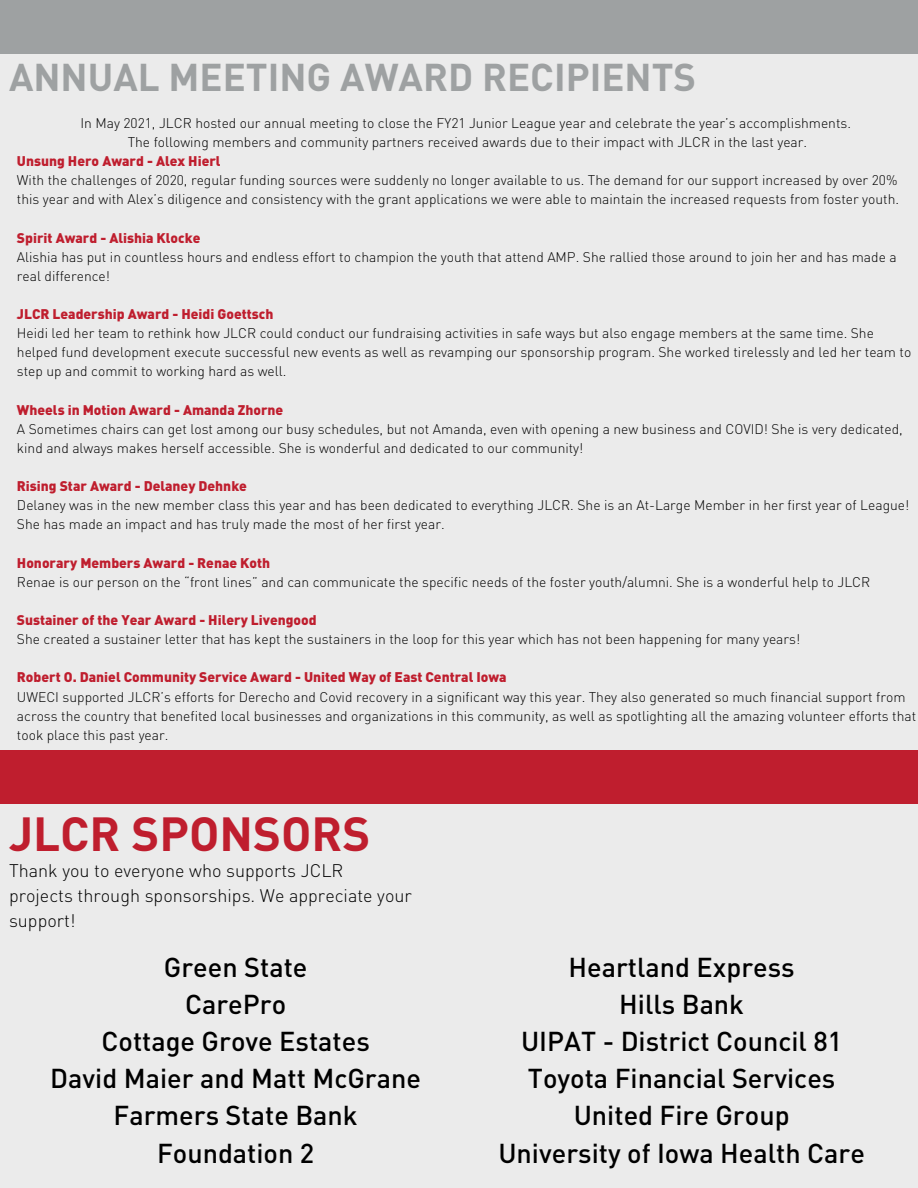
<style>
.page{position:relative;width:918px;height:1188px;background:#ebebeb}
.page>*{position:absolute;margin:0;border:0;box-sizing:border-box;transform-origin:0 0}
.t1{font:700 47.25px "DINOT";color:#bf1e2e}
.t2{font:700 38.25px "DINOT";color:#9ea1a2}
.t3{font:500 27px/37.2px "DINOT";color:#000;text-align:center}
.t4{font:300 18px/24.8px "DINOT";color:#000}
.t5{font:300 13.8px/19.2px "DINOT";color:#000}
.t6{font:900 13.8px "DINOT";color:#bf1e2e}
</style>
<div class="page">
<div style="left:0;top:0;width:918px;height:54px;background:#9ea1a2"></div>
<div style="left:0;top:750px;width:918px;height:54px;background:#bf1e2e"></div>
<h2 class="t2" style="left:9px;top:51px;width:689px">ANNUAL MEETING AWARD RECIPIENTS</h2>
<p class="t5" style="left:80px;top:113px;width:772px">In May 2021, JLCR hosted our annual meeting to close the FY21 Junior League year and celebrate the year’s accomplishments.</p>
<p class="t5" style="left:128px;top:132px;width:681px">The following members and community partners received awards due to their impact with JLCR in the last year.</p>
<p class="t6" style="left:17px;top:152px;width:205px">Unsung Hero Award - Alex Hierl</p>
<p class="t5" style="left:17px;top:170px;width:884px">With the challenges of 2020, regular funding sources were suddenly no longer available to us. The demand for our support increased by over 20% this year and with Alex’s diligence and consistency with the grant applications we were able to maintain the increased requests from foster youth.</p>
<p class="t6" style="left:17px;top:228px;width:185px">Spirit Award - Alishia Klocke</p>
<p class="t5" style="left:17px;top:246px;width:881px">Alishia has put in countless hours and endless effort to champion the youth that attend AMP. She rallied those around to join her and has made a real difference!</p>
<p class="t6" style="left:17px;top:305px;width:258px">JLCR Leadership Award - Heidi Goettsch</p>
<p class="t5" style="left:17px;top:323px;width:896px">Heidi led her team to rethink how JLCR could conduct our fundraising activities in safe ways but also engage members at the same time. She helped fund development execute successful new events as well as revamping our sponsorship program. She worked tirelessly and led her team to step up and commit to working hard as well.</p>
<p class="t6" style="left:17px;top:400px;width:268px">Wheels in Motion Award - Amanda Zhorne</p>
<p class="t5" style="left:17px;top:419px;width:887px">A Sometimes chairs can get lost among our busy schedules, but not Amanda, even with opening a new business and COVID! She is very dedicated, kind and always makes herself accessible. She is wonderful and dedicated to our community!</p>
<p class="t6" style="left:17px;top:477px;width:232px">Rising Star Award - Delaney Dehnke</p>
<p class="t5" style="left:17px;top:495px;width:894px">Delaney was in the new member class this year and has been dedicated to everything JLCR. She is an At-Large Member in her first year of League!<br>She has made an impact and has truly made the most of her first year.</p>
<p class="t6" style="left:17px;top:553px;width:255px">Honorary Members Award - Renae Koth</p>
<p class="t5" style="left:17px;top:572px;width:855px">Renae is our person on the “front lines” and can communicate the specific needs of the foster youth/alumni. She is a wonderful help to JLCR</p>
<p class="t6" style="left:17px;top:611px;width:301px">Sustainer of the Year Award - Hilery Livengood</p>
<p class="t5" style="left:17px;top:629px;width:785px">She created a sustainer letter that has kept the sustainers in the loop for this year which has not been happening for many years!</p>
<p class="t6" style="left:17px;top:668px;width:491px">Robert O. Daniel Community Service Award - United Way of East Central Iowa</p>
<h1 class="t5" style="left:17px;top:686px;width:901px">UWECI supported JLCR’s efforts for Derecho and Covid recovery in a significant way this year. They also generated so much financial support from across the country that benefited local businesses and organizations in this community, as well as spotlighting all the amazing volunteer efforts that took place this past year.</h1>
<p class="t1" style="left:9px;top:802px;width:363px">JLCR SPONSORS</p>
<h4 class="t4" style="left:9px;top:858px;width:404px">Thank you to everyone who supports JCLR projects through sponsorships. We appreciate your support!</h4>
<h3 class="t3" style="left:50px;top:947px;width:372px">Green State<br>CarePro<br>Cottage Grove Estates<br>David Maier and Matt McGrane<br>Farmers State Bank<br>Foundation 2</h3>
<h3 class="t3" style="left:498px;top:947px;width:368px">Heartland Express<br>Hills Bank<br>UIPAT - District Council 81<br>Toyota Financial Services<br>United Fire Group<br>University of Iowa Health Care</h3>
</div>
